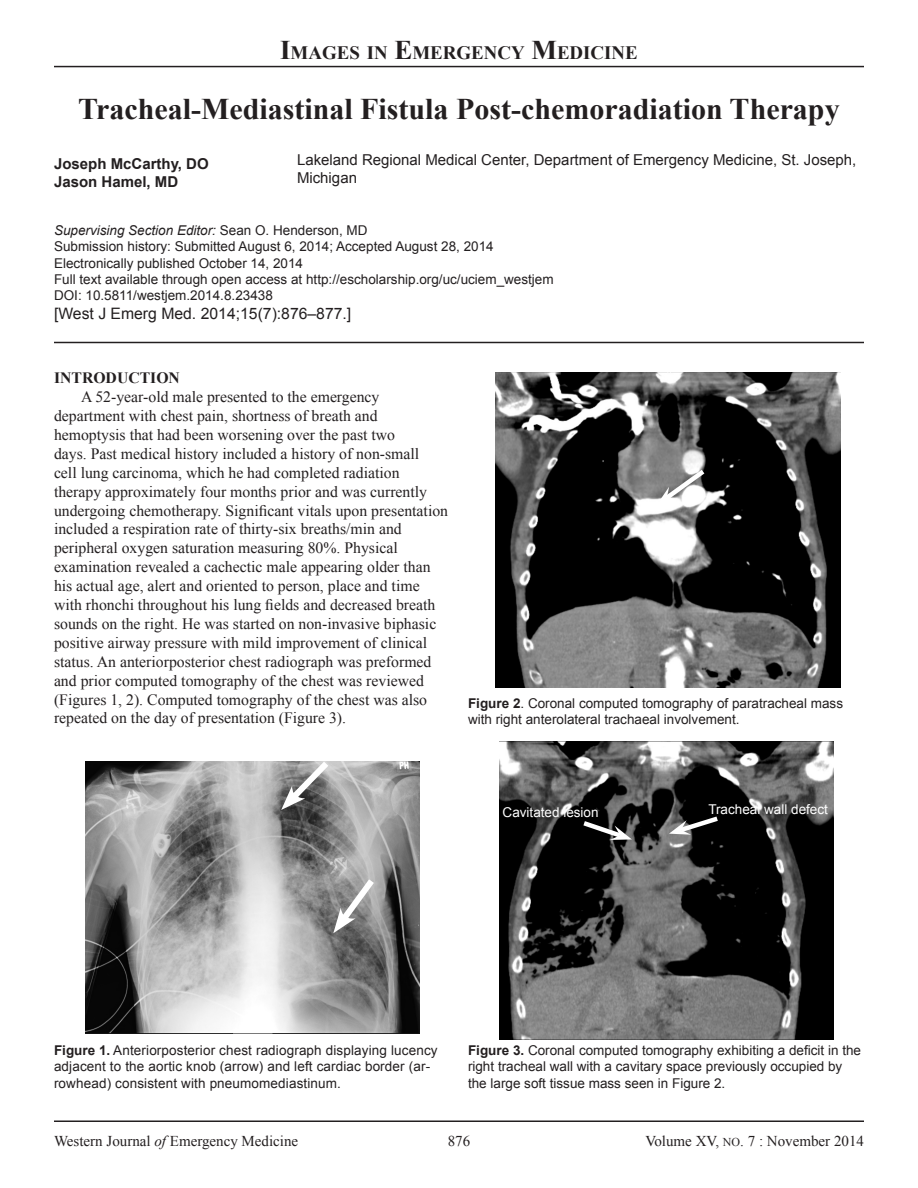
<style>
.page{position:relative;width:918px;height:1188px;background:#fff}
.page>*{position:absolute;margin:0;border:0;box-sizing:border-box;transform-origin:0 0}
.Article_Title{font:700 30px "Times New Roman";color:#231f20}
.Type_of_Submission{font:700 18.9px "Times New Roman";color:#231f20}
.No_Spacing{font:15.75px/18.9px "Times New Roman";color:#231f20}
.t1{font:15.75px "Arial";color:#231f20}
.No_Spacing-2{font:700 15.75px "Times New Roman";color:#231f20}
.t2{font:15px/18px "Arial";color:#231f20}
.t3{font:15px "Times New Roman";color:#231f20}
.t4{font:700 15px "Arial";color:#231f20}
.t5{font:13.5px/16.2px "Arial";color:#231f20}
.t6{font:italic 13.5px "Arial";color:#231f20}
.t7{font:13.5px "Arial";color:#fff}
.s1{font-size:27px}
.s2{font-style:normal}
.s3{font-weight:700}
.s4{font-style:italic}
.s5{font-size:12px}
</style>
<div class="page">
<hr style="left:54px;top:1120px;width:810px;height:2px;background:#231f20">
<hr style="left:54px;top:66px;width:810px;height:1px;background:#231f20">
<hr style="left:54px;top:342px;width:810px;height:1px;background:#231f20">
<img style="left:85px;top:761px;width:334px;height:273px">
<img style="left:496px;top:373px;width:345px;height:314px">
<img style="left:500px;top:742px;width:333px;height:298px">
<svg style="left:657px;top:465px;width:52px;height:40px"></svg>
<svg style="left:578px;top:818px;width:54px;height:23px"></svg>
<svg style="left:281px;top:761px;width:54px;height:49px"></svg>
<svg style="left:333px;top:873px;width:47px;height:60px"></svg>
<svg style="left:669px;top:813px;width:54px;height:23px"></svg>
<p class="Type_of_Submission" style="left:280px;top:40px;width:359px"><span class="s1">I</span>MAGES IN <span class="s1">E</span>MERGENCY <span class="s1">M</span>EDICINE</p>
<p class="Article_Title" style="left:78px;top:88px;width:763px">Tracheal-Mediastinal Fistula Post-chemoradiation Therapy</p>
<p class="t4" style="left:54px;top:153px;width:156px">Joseph McCarthy, DO</p>
<p class="t4" style="left:54px;top:171px;width:126px">Jason Hamel, MD</p>
<p class="t6" style="left:54px;top:222px;width:315px">Supervising Section Editor: <span class="s2">Sean O. Henderson, MD</span></p>
<p class="t5" style="left:54px;top:239px;width:441px">Submission history: Submitted August 6, 2014; Accepted August 28, 2014</p>
<p class="t5" style="left:54px;top:255px;width:251px">Electronically published October 14, 2014</p>
<p class="t5" style="left:54px;top:271px;width:501px">Full text available through open access at http://escholarship.org/uc/uciem_westjem</p>
<p class="t5" style="left:54px;top:287px;width:220px">DOI: 10.5811/westjem.2014.8.23438</p>
<p class="t1" style="left:54px;top:303px;width:299px">[West J Emerg Med. 2014;15(7):876–877.]</p>
<p class="t2" style="left:297px;top:150px;width:561px">Lakeland Regional Medical Center, Department of Emergency Medicine, St. Joseph,<br>Michigan</p>
<p class="No_Spacing-2" style="left:54px;top:367px;width:127px">INTRODUCTION</p>
<p class="No_Spacing" style="left:54px;top:387px;width:396px;text-indent:27px">A 52-year-old male presented to the emergency department with chest pain, shortness of breath and hemoptysis that had been worsening over the past two<br>days. Past medical history included a history of non-small<br>cell lung carcinoma, which he had completed radiation therapy approximately four months prior and was currently undergoing chemotherapy. Significant vitals upon presentation included a respiration rate of thirty-six breaths/min and peripheral oxygen saturation measuring 80%. Physical examination revealed a cachectic male appearing older than his actual age, alert and oriented to person, place and time with rhonchi throughout his lung fields and decreased breath sounds on the right. He was started on non-invasive biphasic positive airway pressure with mild improvement of clinical status. An anteriorposterior chest radiograph was preformed and prior computed tomography of the chest was reviewed (Figures 1, 2). Computed tomography of the chest was also repeated on the day of presentation (Figure 3).</p>
<p class="t5" style="left:468px;top:695px;width:377px"><span class="s3">Figure 2</span>. Coronal computed tomography of paratracheal mass with right anterolateral trachaeal involvement.</p>
<p class="t7" style="left:503px;top:804px;width:98px">Cavitated lesion</p>
<p class="t7" style="left:708px;top:801px;width:121px">Tracheal wall defect</p>
<p class="t5" style="left:54px;top:1042px;width:385px"><span class="s3">Figure 1.</span> Anteriorposterior chest radiograph displaying lucency adjacent to the aortic knob (arrow) and left cardiac border (ar&shy;rowhead) consistent with pneumomediastinum.</p>
<p class="t5" style="left:468px;top:1042px;width:395px"><span class="s3">Figure 3.</span> Coronal computed tomography exhibiting a deficit in the right tracheal wall with a cavitary space previously occupied by the large soft tissue mass seen in Figure 2.</p>
<p class="t3" style="left:54px;top:1131px;width:246px">Western Journal <span class="s4">of</span> Emergency Medicine</p>
<p class="t3" style="left:448px;top:1131px;width:24px">876</p>
<p class="t3" style="left:646px;top:1131px;width:220px">Volume XV, <span class="s5">NO</span>. 7 : November 2014</p>
</div>
